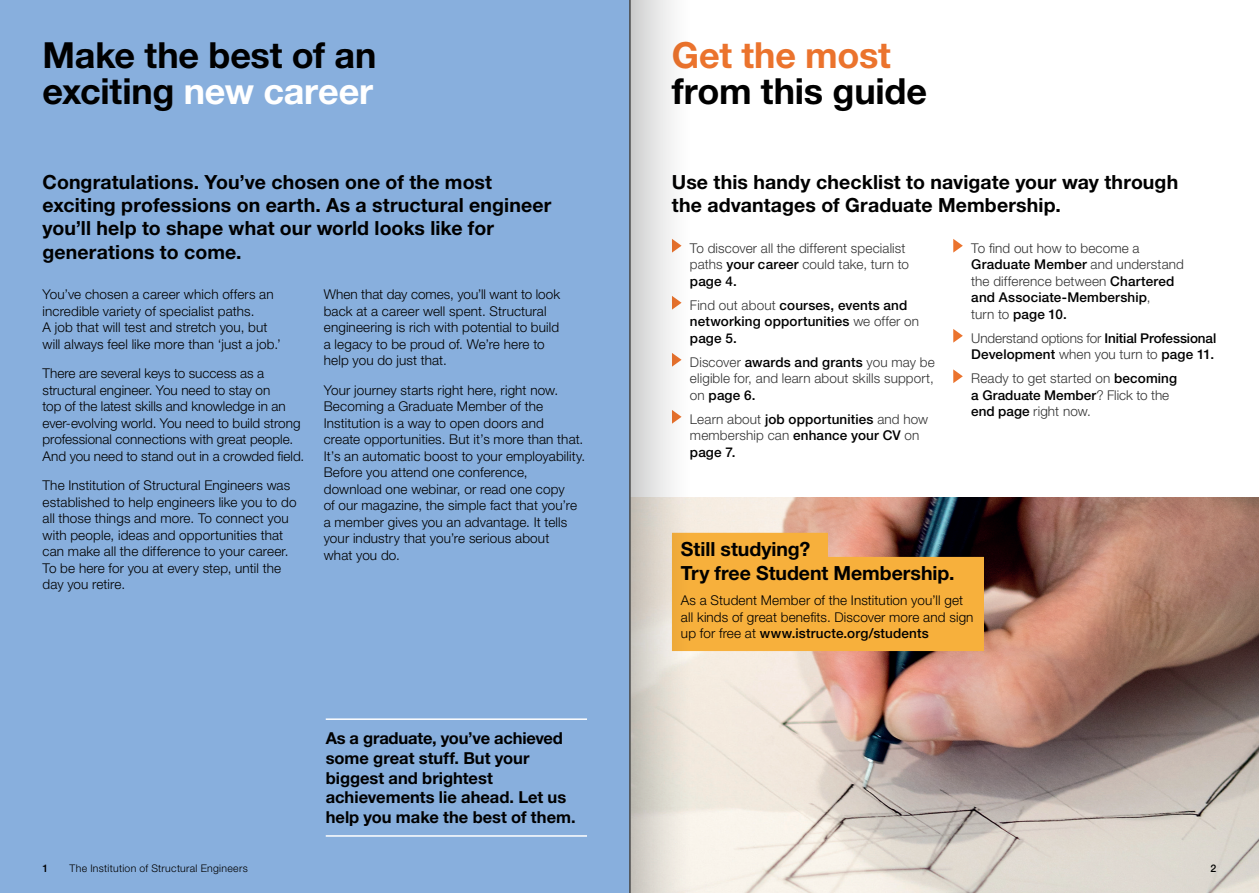
<style>
.page{position:relative;width:1259px;height:893px;background:#fff}
.page>*{position:absolute;margin:0;border:0;box-sizing:border-box;transform-origin:0 0}
.Header_A{font:700 36px/36px "Helvetica Neue LT Std";letter-spacing:-.005em;color:#000}
.Standfirst{font:700 19.5px/23.4px "Helvetica Neue LT Std";letter-spacing:.005em;color:#000}
.Header_B{font:700 19.5px/24px "Helvetica Neue LT Std";color:#000}
.Pull-out{font:700 16.5px/19.8px "Helvetica Neue LT Std";color:#000}
.Body{font:300 13.5px/16.5px "Helvetica Neue LT Std";letter-spacing:.01em;color:#000}
.Body-2{font:300 13.5px/16.5px "Helvetica Neue LT Std";letter-spacing:.01em;color:#333}
.Body-3{font:500 13.5px/16.5px "Helvetica Neue LT Std";letter-spacing:.01em;color:#000}
.Body-4{font:300 10.5px "Helvetica Neue LT Std";letter-spacing:.03em;color:#000}
.Body-5{font:500 10.5px "Helvetica Neue LT Std";color:#000}
.s1{color:#fff}
.s2{color:#eb732d}
.s3{font-weight:500;color:#000}
.s4{font-weight:300;color:#333}
.s5{font-weight:500}
</style>
<div class="page">
<div style="left:0;top:0;width:629px;height:892px;background:#88afdd"></div>
<img style="left:709px;top:497px;width:549px;height:395px">
<svg style="left:953px;top:239px;width:9px;height:13px"></svg>
<svg style="left:953px;top:329px;width:9px;height:13px"></svg>
<svg style="left:953px;top:369px;width:9px;height:14px"></svg>
<svg style="left:709px;top:533px;width:275px;height:118px"></svg>
<hr style="left:326px;top:718px;width:261px;height:2px;background:#fff">
<hr style="left:326px;top:835px;width:261px;height:1px;background:#fff">
<svg style="left:630px;top:0;width:79px;height:892px"></svg>
<hr style="left:629px;top:0;width:1px;height:892px;background:#4d4d4d">
<p class="Header_A" style="left:42px;top:37px;width:335px">Make the best of an exciting <span class="s1">new career</span></p>
<p class="Header_A" style="left:672px;top:37px;width:257px"><span class="s2">Get the most </span>from this guide</p>
<p class="Standfirst" style="left:43px;top:169px;width:510px">Congratulations. You’ve chosen one of the most exciting professions on earth. As a structural engineer you’ll help to shape what our world looks like for generations to come.</p>
<p class="Body" style="left:43px;top:286px;width:240px">You’ve chosen a career which offers an incredible variety of specialist paths.<br>A job that will test and stretch you, but will always feel like more than ‘just a job.’</p>
<p class="Body" style="left:43px;top:365px;width:263px">There are several keys to success as a structural engineer. You need to stay on<br>top of the latest skills and knowledge in an ever-evolving world. You need to build strong professional connections with great people.<br>And you need to stand out in a crowded field.</p>
<p class="Body" style="left:43px;top:476px;width:255px">The Institution of Structural Engineers was established to help engineers like you to do all those things and more. To connect you with people, ideas and opportunities that can make all the difference to your career.<br>To be here for you at every step, until the day you retire.</p>
<p class="Body" style="left:324px;top:286px;width:238px">When that day comes, you’ll want to look back at a career well spent. Structural engineering is rich with potential to build a legacy to be proud of. We’re here to help you do just that.</p>
<p class="Body" style="left:324px;top:381px;width:263px">Your journey starts right here, right now.<br>Becoming a Graduate Member of the Institution is a way to open doors and<br>create opportunities. But it’s more than that.<br>It’s an automatic boost to your employability.<br>Before you attend one conference, download one webinar, or read one copy<br>of our magazine, the simple fact that you’re a member gives you an advantage. It tells your industry that you’re serious about<br>what you do.</p>
<p class="Pull-out" style="left:326px;top:727px;width:251px">As a graduate, you’ve achieved some great stuff. But your biggest and brightest achievements lie ahead. Let us help you make the best of them.</p>
<p class="Standfirst" style="left:672px;top:169px;width:508px">Use this handy checklist to navigate your way through the advantages of Graduate Membership.</p>
<p class="Body-2" style="left:690px;top:239px;width:221px">To discover all the different specialist paths <span class="s3">your career</span> could take, turn to <span class="s3">page 4.</span></p>
<p class="Body-3" style="left:690px;top:296px;width:231px"><span class="s4">Find out about</span> courses, events and networking opportunities <span class="s4">we offer on </span>page 5.</p>
<p class="Body-2" style="left:690px;top:353px;width:246px;text-align:justify">Discover <span class="s3">awards and grants</span> you may be eligible for, and learn about skills support, on <span class="s3">page 6.</span></p>
<p class="Body-3" style="left:690px;top:410px;width:240px"><span class="s4">Learn about</span> job opportunities <span class="s4">and how membership can</span> enhance your CV <span class="s4">on </span>page 7.</p>
<p class="Body-2" style="left:971px;top:239px;width:214px">To find out how to become a<br><span class="s3">Graduate Member</span> and understand the difference between <span class="s3">Chartered and Associate-Membership</span>,<br>turn to <span class="s3">page 10.</span></p>
<p class="Body-3" style="left:971px;top:329px;width:246px"><span class="s4">Understand options for</span> Initial Professional<br>Development <span class="s4">when you turn to</span> page 11.</p>
<p class="Body-2" style="left:971px;top:370px;width:207px">Ready to get started on <span class="s3">becoming a Graduate Member</span>? Flick to the <span class="s3">end page</span> right now.</p>
<p class="Header_B" style="left:681px;top:536px;width:275px">Still studying?<br>Try free Student Membership.</p>
<p class="Body" style="left:681px;top:592px;width:294px">As a Student Member of the Institution you’ll get all kinds of great benefits. Discover more and sign up for free at <span class="s5">www.istructe.org/students</span></p>
<p class="Body-5" style="left:42px;top:861px;width:7px">1</p>
<p class="Body-4" style="left:70px;top:861px;width:180px">The Institution of Structural Engineers</p>
<p class="Body-5" style="left:1210px;top:861px;width:7px">2</p>
</div>
